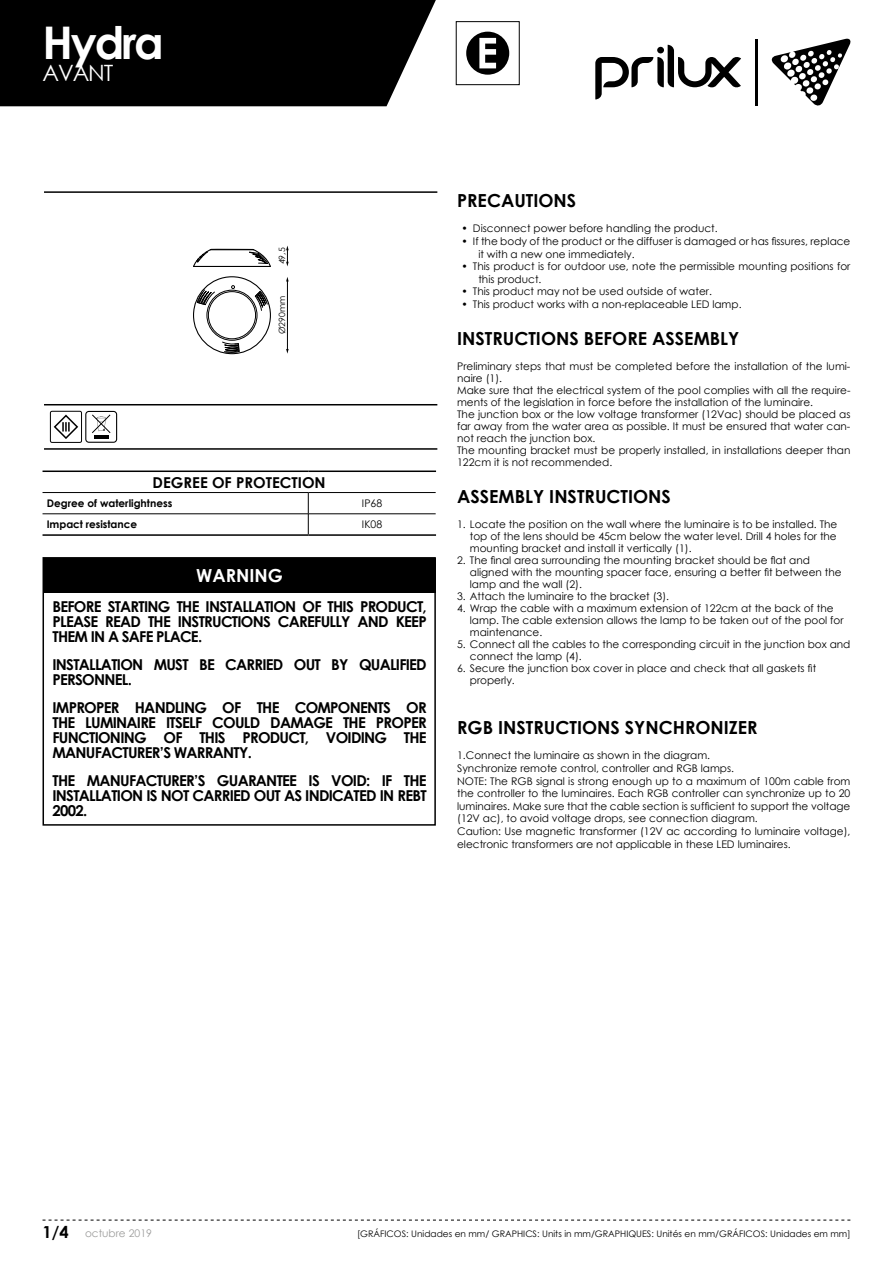
<style>
.page{position:relative;width:893px;height:1263px;background:#fff}
.page>*{position:absolute;margin:0;border:0;box-sizing:border-box;transform-origin:0 0}
.t1{font:700 45px "Century Gothic";letter-spacing:-.05em;color:#fff}
.t2{font:22.5px "Century Gothic";letter-spacing:-.05em;color:#fff}
.t3{font:700 18px "Century Gothic";color:#000}
.t4{font:700 18px "Century Gothic";color:#fff}
.t5{font:700 15px/15px "Century Gothic";letter-spacing:-.05em;color:#000;text-align:justify}
.t6{font:700 15px "Century Gothic";color:#000}
.t7{font:10.5px/12.6px "Century Gothic";color:#000}
.t8{font:700 10.5px "Century Gothic";color:#000}
.t9{font:10.5px "Century Gothic";color:#9d9d9c}
.t10{font:9px "Century Gothic";color:#000}
.t11{font:8.7px "Century Gothic";color:#000}
.s1{font-weight:700;font-size:16.5px;color:#000}
</style>
<div class="page">
<svg style="left:43px;top:1220px;width:807px;height:1px"></svg>
<div style="left:0;top:0;width:436px;height:106px;background:#000"></div>
<svg style="left:595px;top:45px;width:146px;height:54px"></svg>
<hr style="left:755px;top:39px;width:2px;height:67px;background:#000">
<svg style="left:771px;top:39px;width:80px;height:67px"></svg>
<div style="left:456px;top:21px;width:64px;height:64px;border:1px solid #000"></div>
<div style="left:466px;top:32px;width:43px;height:43px;background:#000;border-radius:50%"></div>
<svg style="left:479px;top:38px;width:17px;height:30px"></svg>
<div style="left:44px;top:559px;width:391px;height:34px;background:#000"></div>
<div style="left:43px;top:557px;width:393px;height:269px;border:2px solid #000"></div>
<hr style="left:44px;top:191px;width:393px;height:2px;background:#000">
<hr style="left:44px;top:404px;width:393px;height:1px;background:#000">
<hr style="left:44px;top:448px;width:393px;height:2px;background:#000">
<div style="left:207px;top:290px;width:50px;height:51px;border:1px solid #000;border-radius:50%"></div>
<div style="left:208px;top:291px;width:48px;height:48px;border:1px solid #000;border-radius:50%"></div>
<svg style="left:197px;top:290px;width:18px;height:15px"></svg>
<svg style="left:255px;top:291px;width:12px;height:20px"></svg>
<svg style="left:231px;top:285px;width:4px;height:4px"></svg>
<svg style="left:222px;top:342px;width:18px;height:11px"></svg>
<hr style="left:287px;top:281px;width:1px;height:69px;background:#000">
<svg style="left:286px;top:246px;width:3px;height:20px"></svg>
<svg style="left:193px;top:248px;width:78px;height:19px"></svg>
<svg style="left:53px;top:414px;width:26px;height:25px"></svg>
<div style="left:50px;top:411px;width:32px;height:32px;border:1px solid #000;border-radius:2px"></div>
<svg style="left:85px;top:411px;width:32px;height:32px"></svg>
<hr style="left:94px;top:435px;width:15px;height:4px;background:#000">
<hr style="left:43px;top:470px;width:265px;height:2px;background:#000">
<hr style="left:308px;top:470px;width:128px;height:2px;background:#000">
<hr style="left:43px;top:534px;width:265px;height:2px;background:#000">
<hr style="left:308px;top:534px;width:128px;height:2px;background:#000">
<hr style="left:43px;top:492px;width:265px;height:1px;background:#000">
<hr style="left:308px;top:492px;width:128px;height:1px;background:#000">
<hr style="left:43px;top:513px;width:265px;height:1px;background:#000">
<hr style="left:308px;top:513px;width:128px;height:1px;background:#000">
<svg style="left:308px;top:493px;width:1px;height:41px"></svg>
<h1 class="t1" style="left:43px;top:8px;width:123px">Hydra</h1>
<h2 class="t2" style="left:43px;top:57px;width:72px">AVANT</h2>
<p class="t11" style="left:276px;top:264px;width:18px;rotate:-90deg">49,5</p>
<p class="t11" style="left:276px;top:334px;width:40px;rotate:-90deg">Ø290mm</p>
<h3 class="t6" style="left:153px;top:471px;width:175px">DEGREE OF PROTECTION</h3>
<p class="t8" style="left:47px;top:495px;width:127px">Degree of waterlightness</p>
<p class="t7" style="left:362px;top:497px;width:22px">IP68</p>
<p class="t8" style="left:47px;top:517px;width:92px">Impact resistance</p>
<p class="t7" style="left:362px;top:518px;width:22px">IK08</p>
<h3 class="t4" style="left:196px;top:562px;width:88px">WARNING</h3>
<h3 class="t5" style="left:53px;top:599px;width:376px">BEFORE STARTING THE INSTALLATION OF THIS PRODUCT, PLEASE READ THE INSTRUCTIONS CAREFULLY AND KEEP THEM IN A SAFE PLACE.</h3>
<h3 class="t5" style="left:53px;top:656px;width:376px">INSTALLATION MUST BE CARRIED OUT BY QUALIFIED<br>PERSONNEL.</h3>
<h3 class="t5" style="left:53px;top:699px;width:376px">IMPROPER HANDLING OF THE COMPONENTS OR THE LUMINAIRE ITSELF COULD DAMAGE THE PROPER FUNCTIONING OF THIS PRODUCT, VOIDING THE MANUFACTURER’S WARRANTY.</h3>
<h3 class="t5" style="left:53px;top:772px;width:376px">THE MANUFACTURER’S GUARANTEE IS VOID: IF THE INSTALLATION IS NOT CARRIED OUT AS INDICATED IN REBT 2002.</h3>
<h3 class="t3" style="left:457px;top:187px;width:121px">PRECAUTIONS</h3>
<p class="t7" style="left:461px;top:222px;width:258px">• Disconnect power before handling the product.</p>
<p class="t7" style="left:478px;top:235px;width:374px;text-indent:-17px">• If the body of the product or the diffuser is damaged or has fissures, replace it with a new one immediately.</p>
<p class="t7" style="left:478px;top:260px;width:374px;text-indent:-17px">• This product is for outdoor use, note the permissible mounting positions for this product.</p>
<p class="t7" style="left:461px;top:285px;width:252px">• This product may not be used outside of water.</p>
<p class="t7" style="left:461px;top:298px;width:282px">• This product works with a non-replaceable LED lamp.</p>
<h3 class="t3" style="left:457px;top:325px;width:284px">INSTRUCTIONS BEFORE ASSEMBLY</h3>
<p class="t7" style="left:457px;top:360px;width:395px;line-height:12.1px">Preliminary steps that must be completed before the installation of the lumi&shy;naire (1).<br>Make sure that the electrical system of the pool complies with all the require&shy;ments of the legislation in force before the installation of the luminaire.<br>The junction box or the low voltage transformer (12Vac) should be placed as far away from the water area as possible. It must be ensured that water can&shy;not reach the junction box.<br>The mounting bracket must be properly installed, in installations deeper than 122cm it is not recommended.</p>
<h3 class="t3" style="left:457px;top:483px;width:215px">ASSEMBLY INSTRUCTIONS</h3>
<p class="t7" style="left:470px;top:518px;width:369px;line-height:12px;text-align:justify;text-indent:-13px">1. Locate the position on the wall where the luminaire is to be installed. The top of the lens should be 45cm below the water level. Drill 4 holes for the mounting bracket and install it vertically (1).</p>
<p class="t7" style="left:470px;top:554px;width:373px;line-height:12px;text-indent:-13px">2. The final area surrounding the mounting bracket should be flat and aligned with the mounting spacer face, ensuring a better fit between the lamp and the wall (2).</p>
<p class="t7" style="left:457px;top:589px;width:213px">3. Attach the luminaire to the bracket (3).</p>
<p class="t7" style="left:470px;top:602px;width:375px;line-height:12px;text-indent:-13px">4. Wrap the cable with a maximum extension of 122cm at the back of the lamp. The cable extension allows the lamp to be taken out of the pool for maintenance.</p>
<p class="t7" style="left:470px;top:638px;width:382px;line-height:12px;text-indent:-13px">5. Connect all the cables to the corresponding circuit in the junction box and connect the lamp (4).</p>
<p class="t7" style="left:470px;top:662px;width:348px;line-height:12px;text-indent:-13px">6. Secure the junction box cover in place and check that all gaskets fit properly.</p>
<h3 class="t3" style="left:457px;top:714px;width:302px">RGB INSTRUCTIONS SYNCHRONIZER</h3>
<p class="t7" style="left:457px;top:749px;width:395px">1.Connect the luminaire as shown in the diagram.<br>Synchronize remote control, controller and RGB lamps.<br>NOTE: The RGB signal is strong enough up to a maximum of 100m cable from the controller to the luminaires. Each RGB controller can synchronize up to 20 luminaires. Make sure that the cable section is sufficient to support the voltage (12V ac), to avoid voltage drops, see connection diagram.<br>Caution: Use magnetic transformer (12V ac according to luminaire voltage), electronic transformers are not applicable in these LED luminaires.</p>
<p class="t9" style="left:43px;top:1226px;width:111px"><span class="s1">1/4</span> octubre 2019</p>
<p class="t10" style="left:357px;top:1227px;width:495px">[GRÁFICOS: Unidades en mm/ GRAPHICS: Units in mm/GRAPHIQUES: Unités en mm/GRÁFICOS: Unidades em mm]</p>
</div>
